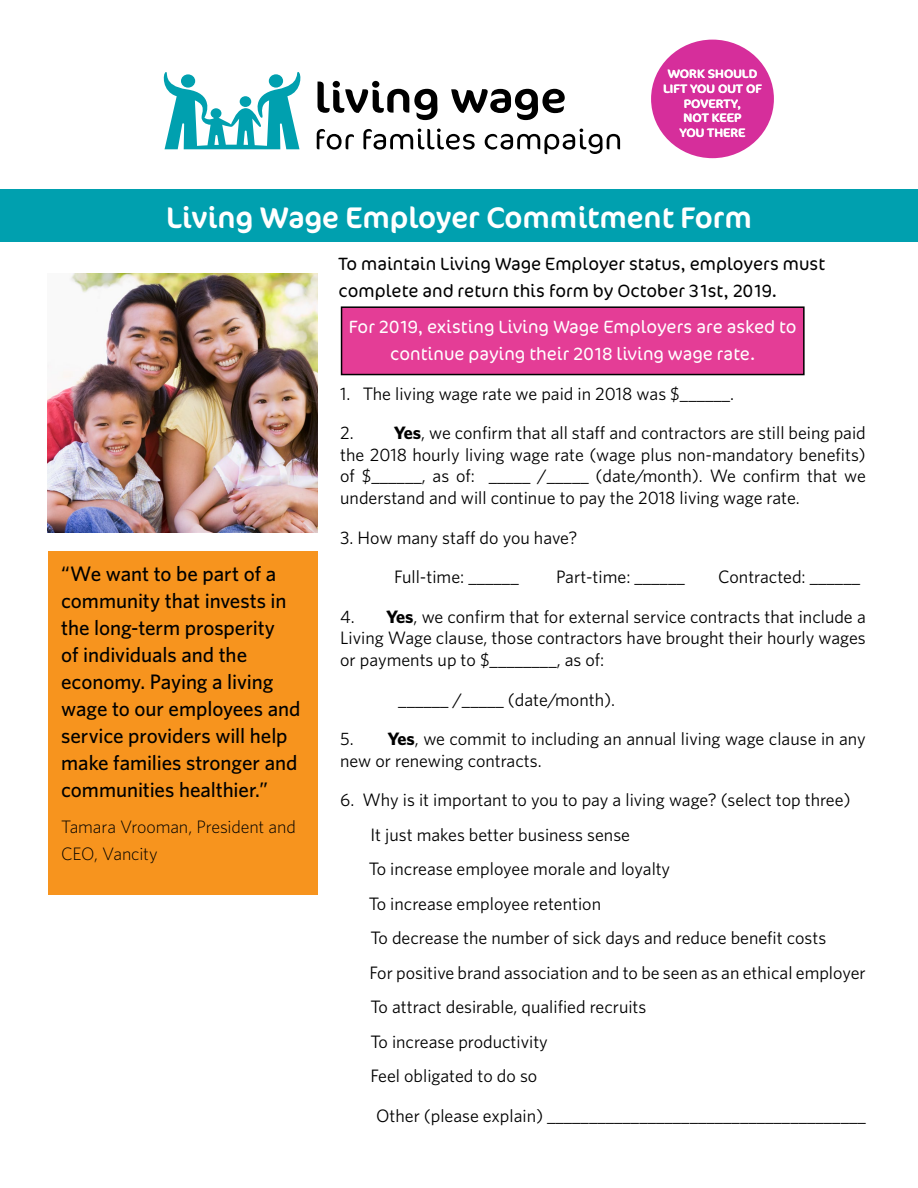
<style>
.page{position:relative;width:918px;height:1188px;background:#fff}
.page>*{position:absolute;margin:0;border:0;box-sizing:border-box;transform-origin:0 0}
.t1{font:30px "Cocon OT";color:#fff}
.t2{font:500 21px/27px "Whitney";letter-spacing:-.005em;color:#000}
.t3{font:18px/34.5px "Whitney";color:#000;text-align:justify}
.t4{font:300 18px/27px "Cocon OT";color:#000}
.t5{font:300 18px/27px "Cocon OT";color:#fff;text-align:center}
.t6{font:300 18px/27px "Whitney";letter-spacing:-.01em;color:#000}
.t7{font:12.3px/14.7px "Cocon OT";color:#fff;text-align:center;scale:1.06 1}
.s1{font-weight:700}
</style>
<div class="page">
<div style="left:342px;top:307px;width:462px;height:68px;background:#e43d96"></div>
<div style="left:341px;top:306px;width:464px;height:69px;border:2px solid #000"></div>
<div style="left:48px;top:551px;width:270px;height:344px;background:#f7941e"></div>
<img style="left:48px;top:274px;width:270px;height:258px">
<div style="left:0;top:190px;width:918px;height:52px;background:#00a0af"></div>
<svg style="left:318px;top:81px;width:119px;height:39px"></svg>
<svg style="left:451px;top:89px;width:114px;height:31px"></svg>
<svg style="left:317px;top:129px;width:37px;height:21px"></svg>
<svg style="left:363px;top:129px;width:112px;height:21px"></svg>
<svg style="left:485px;top:129px;width:135px;height:25px"></svg>
<svg style="left:164px;top:72px;width:137px;height:77px"></svg>
<div style="left:651px;top:40px;width:123px;height:118px;background:#d62e9b;border-radius:50%"></div>
<p class="t7" style="left:663px;top:67px;width:94px">WORK SHOULD<br>LIFT YOU OUT OF<br>POVERTY,<br>NOT KEEP<br>YOU THERE</p>
<h1 class="t1" style="left:166px;top:200px;width:587px">Living Wage Employer Commitment Form</h1>
<p class="t2" style="left:61px;top:560px;width:241px">“We want to be part of a community that invests in the long-term prosperity<br>of individuals and the economy. Paying a living wage to our employees and service providers will help make families stronger and communities healthier.”</p>
<p class="t6" style="left:61px;top:813px;width:236px">Tamara Vrooman, President and<br>CEO, Vancity</p>
<p class="t4" style="left:338px;top:251px;width:488px">To maintain Living Wage Employer status, employers must complete and return this form by October 31st, 2019.</p>
<p class="t5" style="left:349px;top:314px;width:449px">For 2019, existing Living Wage Employers are asked to continue paying their 2018 living wage rate.</p>
<p class="t3" style="left:340px;top:376px;width:396px">1. The living wage rate we paid in 2018 was $______.</p>
<p class="t3" style="left:340px;top:422px;width:527px;line-height:21.6px">2. <span class="s1">Yes</span>, we confirm that all staff and contractors are still being paid the 2018 hourly living wage rate (wage plus non-mandatory benefits) of $______, as of: _____ /_____ (date/month). We confirm that we understand and will continue to pay the 2018 living wage rate.</p>
<p class="t3" style="left:340px;top:517px;width:239px;line-height:39.6px;text-align:center">3. How many staff do you have?<br>Full-time: ______</p>
<p class="t3" style="left:556px;top:559px;width:130px">Part-time: ______</p>
<p class="t3" style="left:718px;top:559px;width:143px">Contracted: ______</p>
<p class="t3" style="left:340px;top:605px;width:527px;line-height:21.6px">4. <span class="s1">Yes</span>, we confirm that for external service contracts that include a Living Wage clause, those contractors have brought their hourly wages or payments up to $________, as of:</p>
<p class="t3" style="left:398px;top:682px;width:218px">______ /_____ (date/month).</p>
<p class="t3" style="left:340px;top:728px;width:527px;line-height:21.6px">5. <span class="s1">Yes</span>, we commit to including an annual living wage clause in any new or renewing contracts.</p>
<p class="t3" style="left:369px;top:782px;width:499px;text-align:left;text-indent:-28px">6. Why is it important to you to pay a living wage? (select top three)<br>It just makes better business sense<br>To increase employee morale and loyalty<br>To increase employee retention<br>To decrease the number of sick days and reduce benefit costs<br>For positive brand association and to be seen as an ethical employer To attract desirable, qualified recruits<br>To increase productivity<br>Feel obligated to do so</p>
<p class="t3" style="left:376px;top:1098px;width:491px">Other (please explain) ______________________________________</p>
</div>
